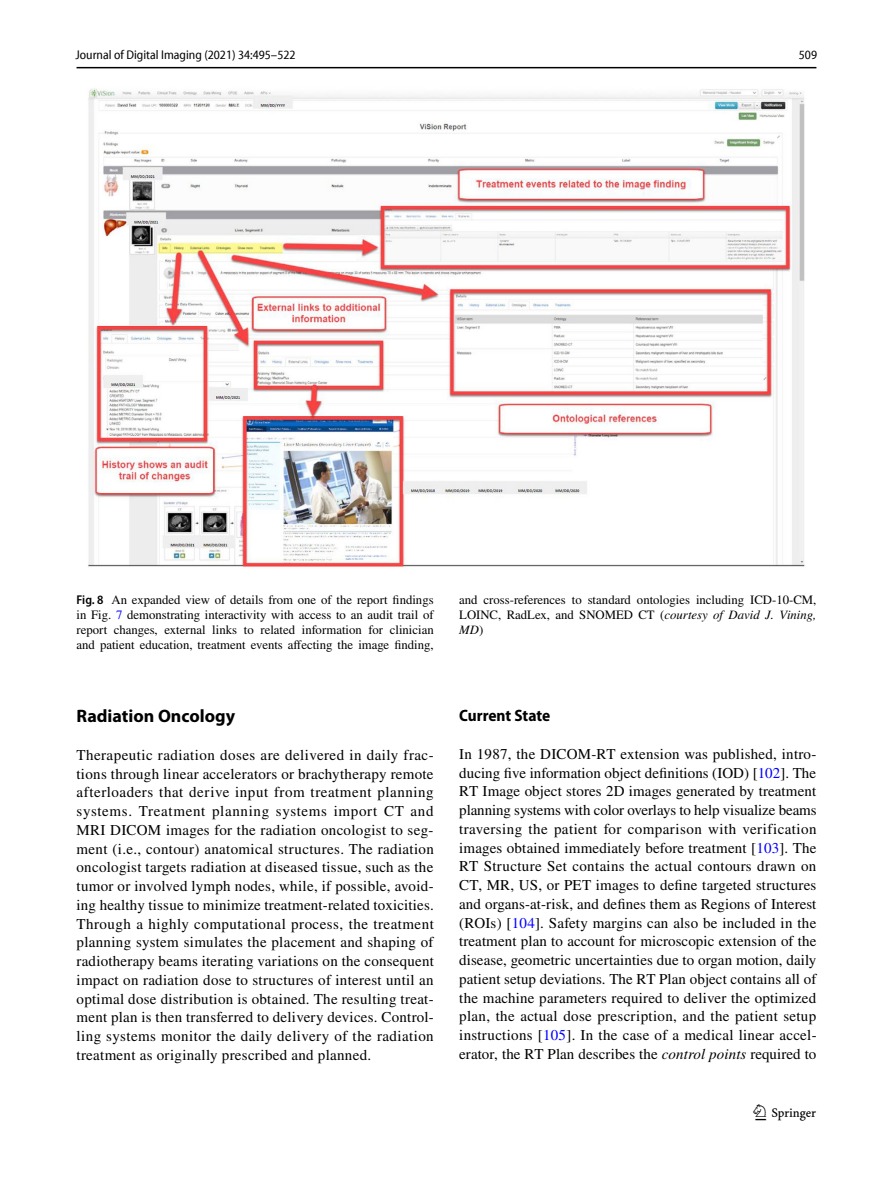
<style>
.page{position:relative;width:893px;height:1187px;background:#fff}
.page>*{position:absolute;margin:0;border:0;box-sizing:border-box;transform-origin:0 0}
.t1{font:22.5px "Springnew Regular 3";color:#000}
.t2{font:700 18px "Myriad Pro";color:#000}
.t3{font:700 semi-condensed 16.5px "Myriad Pro";letter-spacing:-.005em;color:#000}
.t4{font:15px/18.8px "STIX";letter-spacing:.02em;color:#000;text-align:justify}
.t5{font:12.75px/15px "STIX";color:#000;text-align:justify}
.t6{font:semi-condensed 12.75px "Myriad Pro Unic";color:#000}
.s1{font-family:"Myriad Pro";font-weight:600;font-stretch:semi-condensed}
.s2{color:#00f}
.s3{font-style:italic}
</style>
<div class="page">
<hr style="left:77px;top:67px;width:739px;height:1px;background:#000">
<img style="left:88px;top:89px;width:717px;height:479px">
<p class="t6" style="left:76px;top:50px;width:221px">Journal of Digital Imaging (2021) 34:495–522</p>
<p class="t6" style="left:799px;top:50px;width:20px">509</p>
<p class="t5" style="left:77px;top:593px;width:359px"><span class="s1">Fig. 8</span> An expanded view of details from one of the report findings in Fig. <span class="s2">7</span> demonstrating interactivity with access to an audit trail of report changes, external links to related information for clinician and patient education, treatment events affecting the image finding,</p>
<p class="t5" style="left:459px;top:593px;width:359px">and cross-references to standard ontologies including ICD-10-CM, LOINC, RadLex, and SNOMED CT (<span class="s3">courtesy of David J. Vining, MD</span>)</p>
<p class="t2" style="left:77px;top:704px;width:160px">Radiation Oncology</p>
<p class="t4" style="left:77px;top:746px;width:359px">Therapeutic radiation doses are delivered in daily frac&shy;tions through linear accelerators or brachytherapy remote afterloaders that derive input from treatment planning systems. Treatment planning systems import CT and MRI DICOM images for the radiation oncologist to seg&shy;ment (i.e., contour) anatomical structures. The radiation oncologist targets radiation at diseased tissue, such as the tumor or involved lymph nodes, while, if possible, avoid&shy;ing healthy tissue to minimize treatment-related toxicities.<br>Through a highly computational process, the treatment planning system simulates the placement and shaping of radiotherapy beams iterating variations on the consequent impact on radiation dose to structures of interest until an optimal dose distribution is obtained. The resulting treat&shy;ment plan is then transferred to delivery devices. Control&shy;ling systems monitor the daily delivery of the radiation treatment as originally prescribed and planned.</p>
<p class="t3" style="left:459px;top:706px;width:93px">Current State</p>
<p class="t4" style="left:459px;top:745px;width:359px">In 1987, the DICOM-RT extension was published, intro&shy;ducing five information object definitions (IOD) [<span class="s2">102</span>]. The RT Image object stores 2D images generated by treatment planning systems with color overlays to help visualize beams traversing the patient for comparison with verification images obtained immediately before treatment [<span class="s2">103</span>]. The RT Structure Set contains the actual contours drawn on CT, MR, US, or PET images to define targeted structures and organs-at-risk, and defines them as Regions of Interest (ROIs) [<span class="s2">104</span>]. Safety margins can also be included in the treatment plan to account for microscopic extension of the disease, geometric uncertainties due to organ motion, daily patient setup deviations. The RT Plan object contains all of the machine parameters required to deliver the optimized plan, the actual dose prescription, and the patient setup instructions [<span class="s2">105</span>]. In the case of a medical linear accel&shy;erator, the RT Plan describes the <span class="s3">control points</span> required to</p>
<h1 class="t1" style="left:755px;top:1104px;width:62px">1 3</h1>
</div>
